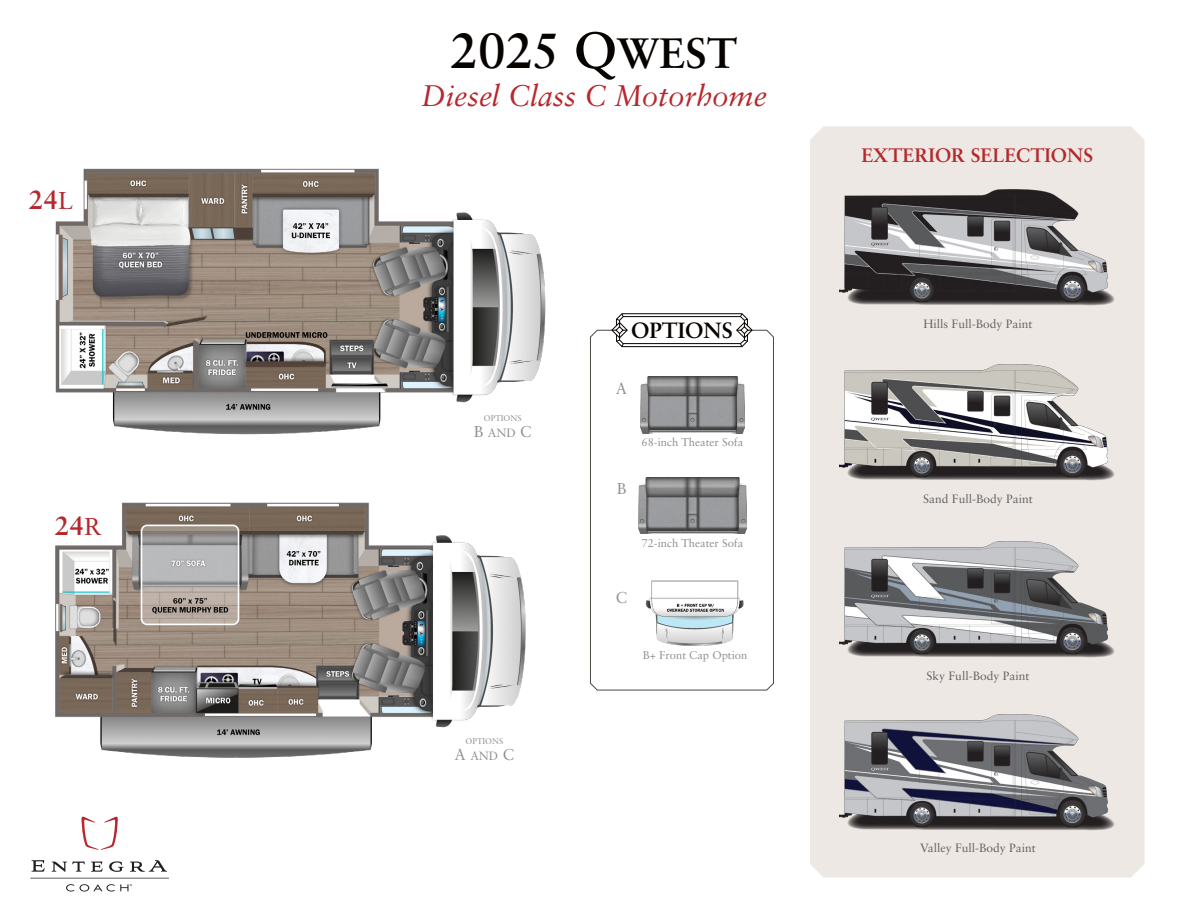
<style>
.page{position:relative;width:1188px;height:918px;background:#fff}
.page>*{position:absolute;margin:0;border:0;box-sizing:border-box;transform-origin:0 0}
.t1{font:700 49.65px "Sabon LT Pro";color:#070301}
.t2{font:italic 29.85px "Sabon LT Pro";color:#b6282d}
.t3{font:700 26.4px "Sabon LT Pro";color:#b6282d}
.t4{font:700 22.05px "Sabon LT Pro";color:#070301}
.t5{font:700 19.5px "Sabon LT Pro";color:#b6282d}
.t6{font:15.75px "Sabon LT Pro";color:#8e9093}
.t7{font:12px "Sabon LT Pro";color:#636366}
.t8{font:12px "Sabon LT Pro";color:#8e9093}
.t9{font:11.25px "Sabon LT Pro";color:#8e9093}
.t10{font:8.25px "Sabon LT Pro";color:#8e9093}
.s1{font-weight:400;font-size:24.3px}
.s2{font-size:51.15px}
.s3{font-size:42.6px}
.s4{font-size:15.75px}
</style>
<div class="page">
<svg style="left:31px;top:860px;width:14px;height:12px"></svg>
<svg style="left:52px;top:861px;width:33px;height:11px"></svg>
<svg style="left:91px;top:861px;width:12px;height:11px"></svg>
<svg style="left:109px;top:861px;width:15px;height:11px"></svg>
<svg style="left:130px;top:860px;width:37px;height:12px"></svg>
<svg style="left:30px;top:878px;width:139px;height:14px"></svg>
<svg style="left:81px;top:816px;width:37px;height:34px"></svg>
<img style="left:56px;top:168px;width:490px;height:267px">
<img style="left:56px;top:502px;width:470px;height:256px">
<div style="left:810px;top:126px;width:335px;height:752px;background:#ede8e3"></div>
<img style="left:840px;top:190px;width:276px;height:116px">
<img style="left:840px;top:364px;width:276px;height:116px">
<img style="left:840px;top:542px;width:276px;height:116px">
<img style="left:840px;top:715px;width:276px;height:116px">
<svg style="left:590px;top:329px;width:184px;height:362px"></svg>
<svg style="left:611px;top:313px;width:142px;height:34px"></svg>
<p class="t3" style="left:29px;top:183px;width:46px">24<span class="s1">L</span></p>
<p class="t3" style="left:55px;top:509px;width:48px">24<span class="s1">R</span></p>
<p class="t1" style="left:451px;top:20px;width:288px">2025 <span class="s2">Q</span><span class="s3">WEST</span></p>
<p class="t2" style="left:421px;top:77px;width:347px">Diesel Class C Motorhome</p>
<p class="t4" style="left:631px;top:316px;width:103px">OPTIONS</p>
<p class="t10" style="left:484px;top:413px;width:39px">OPTIONS</p>
<p class="t8" style="left:474px;top:425px;width:59px"><span class="s4">B</span> AND <span class="s4">C</span></p>
<p class="t10" style="left:466px;top:736px;width:39px">OPTIONS</p>
<p class="t8" style="left:455px;top:748px;width:61px"><span class="s4">A</span> AND <span class="s4">C</span></p>
<p class="t6" style="left:616px;top:378px;width:13px">A</p>
<p class="t6" style="left:617px;top:479px;width:11px">B</p>
<p class="t9" style="left:641px;top:435px;width:103px">68-inch Theater Sofa</p>
<p class="t9" style="left:641px;top:536px;width:103px">72-inch Theater Sofa</p>
<p class="t6" style="left:616px;top:588px;width:13px">C</p>
<p class="t9" style="left:643px;top:648px;width:106px">B+ Front Cap Option</p>
<p class="t5" style="left:861px;top:143px;width:233px">EXTERIOR SELECTIONS</p>
<p class="t7" style="left:924px;top:316px;width:110px">Hills Full-Body Paint</p>
<p class="t7" style="left:923px;top:492px;width:111px">Sand Full-Body Paint</p>
<p class="t7" style="left:927px;top:669px;width:104px">Sky Full-Body Paint</p>
<p class="t7" style="left:920px;top:840px;width:117px">Valley Full-Body Paint</p>
</div>
